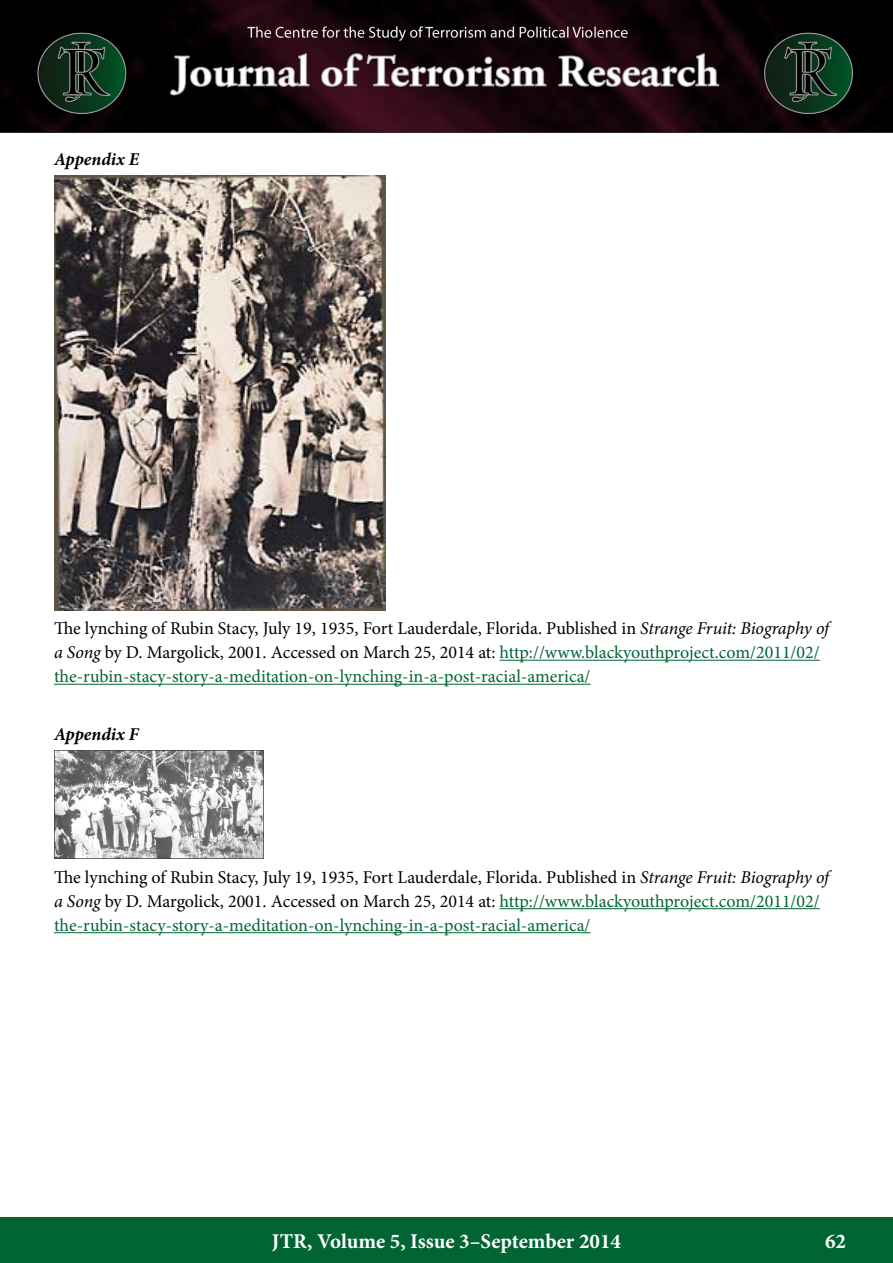
<style>
.page{position:relative;width:893px;height:1263px;background:#fff}
.page>*{position:absolute;margin:0;border:0;box-sizing:border-box;transform-origin:0 0}
.t1{font:700 21px "Minion Pro";color:#fff}
.t2{font:18px/24px "Minion Pro";color:#000}
.t3{font:italic 700 18px "Minion Pro";letter-spacing:-.005em;color:#000}
.s1{font-style:italic}
.s2{color:#006533}
</style>
<div class="page">
<div style="left:0;top:1217px;width:893px;height:46px;background:#006533"></div>
<img style="left:0;top:0;width:893px;height:133px">
<hr style="left:500px;top:660px;width:320px;height:1px;background:#006533">
<hr style="left:54px;top:684px;width:536px;height:1px;background:#006533">
<hr style="left:500px;top:908px;width:320px;height:1px;background:#006533">
<hr style="left:54px;top:932px;width:536px;height:1px;background:#006533">
<img style="left:54px;top:175px;width:332px;height:435px">
<img style="left:54px;top:750px;width:210px;height:109px">
<p class="t3" style="left:54px;top:146px;width:87px">Appendix E</p>
<p class="t2" style="left:54px;top:617px;width:777px">The lynching of Rubin Stacy, July 19, 1935, Fort Lauderdale, Florida. Published in <span class="s1">Strange Fruit: Biography of a Song</span> by D. Margolick, 2001. Accessed on March 25, 2014 at: <span class="s2">http://www.blackyouthproject.com/2011/02/ the-rubin-stacy-story-a-meditation-on-lynching-in-a-post-racial-america/</span></p>
<p class="t3" style="left:54px;top:721px;width:86px">Appendix F</p>
<p class="t2" style="left:54px;top:865px;width:777px">The lynching of Rubin Stacy, July 19, 1935, Fort Lauderdale, Florida. Published in <span class="s1">Strange Fruit: Biography of a Song</span> by D. Margolick, 2001. Accessed on March 25, 2014 at: <span class="s2">http://www.blackyouthproject.com/2011/02/ the-rubin-stacy-story-a-meditation-on-lynching-in-a-post-racial-america/</span></p>
<p class="t1" style="left:272px;top:1226px;width:350px">JTR, Volume 5, Issue 3–September 2014</p>
<p class="t1" style="left:825px;top:1226px;width:22px">62</p>
</div>
